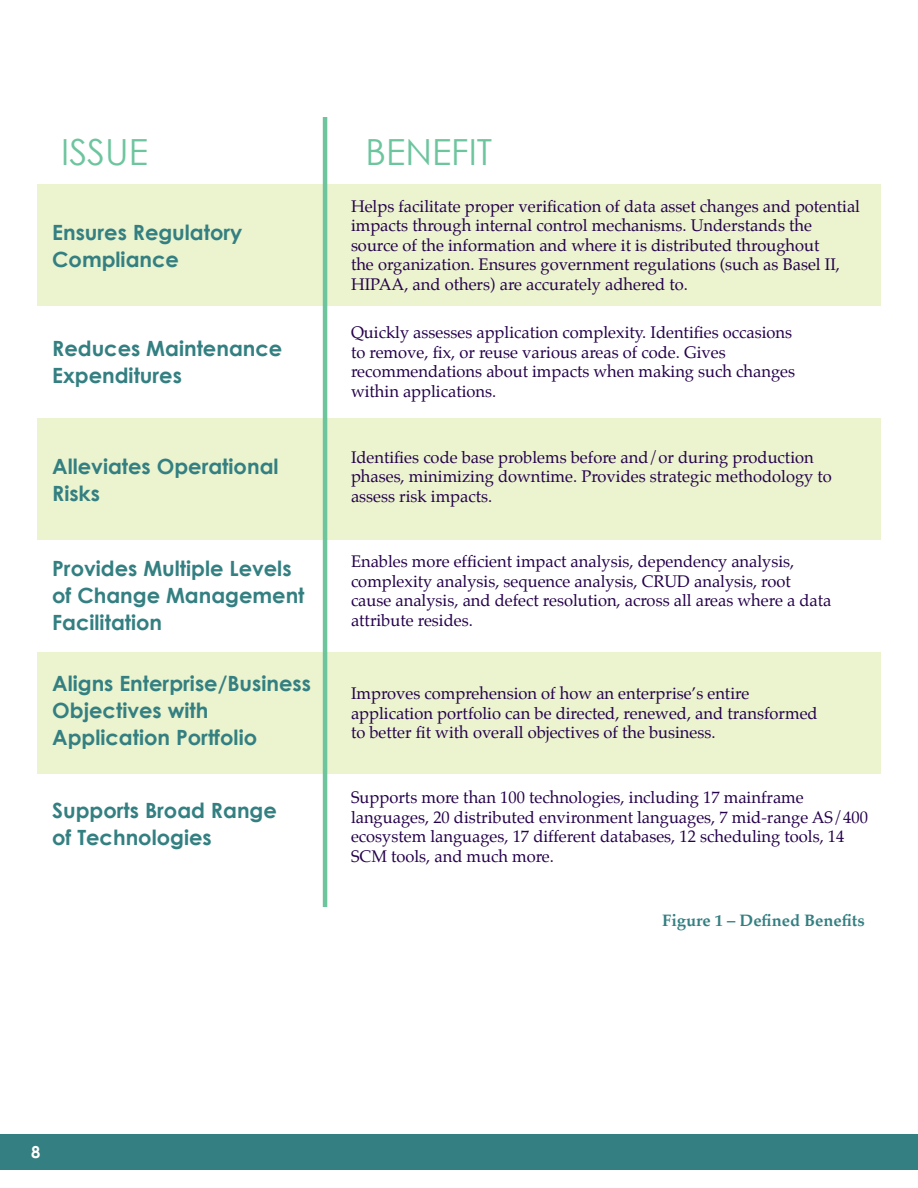
<style>
.page{position:relative;width:918px;height:1188px;background:#fff}
.page>*{position:absolute;margin:0;border:0;box-sizing:border-box;transform-origin:0 0}
.table_TITLE{font:36px "Century Gothic";color:#6dc59e}
.table_left{font:700 21px/27px "Century Gothic";color:#337f81}
.table_right{font:16.5px/19.5px "Palatino";color:#24014b}
.figure_box{font:700 16.5px "Palatino";color:#337f81}
.t1{font:700 16.5px "Century Gothic";color:#fff}
</style>
<div class="page">
<div style="left:0;top:1134px;width:918px;height:36px;background:#337f81"></div>
<div style="left:37px;top:652px;width:844px;height:122px;background:#ebf3cf"></div>
<div style="left:37px;top:418px;width:844px;height:122px;background:#ebf3cf"></div>
<div style="left:37px;top:184px;width:844px;height:122px;background:#ebf3cf"></div>
<hr style="left:323px;top:117px;width:4px;height:790px;background:#6dc59e">
<p class="table_TITLE" style="left:61px;top:130px;width:88px">ISSUE</p>
<p class="table_TITLE" style="left:365px;top:130px;width:128px">BENEFIT</p>
<p class="table_left" style="left:52px;top:219px;width:192px">Ensures Regulatory<br>Compliance</p>
<p class="table_left" style="left:52px;top:334px;width:232px">Reduces Maintenance<br>Expenditures</p>
<p class="table_left" style="left:52px;top:452px;width:228px">Alleviates Operational<br>Risks</p>
<p class="table_left" style="left:52px;top:554px;width:254px">Provides Multiple Levels of Change Management<br>Facilitation</p>
<p class="table_left" style="left:52px;top:669px;width:260px">Aligns Enterprise/Business<br>Objectives with<br>Application Portfolio</p>
<p class="table_left" style="left:52px;top:796px;width:226px">Supports Broad Range of Technologies</p>
<p class="table_right" style="left:351px;top:196px;width:511px">Helps facilitate proper verification of data asset changes and potential impacts through internal control mechanisms. Understands the source of the information and where it is distributed throughout<br>the organization. Ensures government regulations (such as Basel II, HIPAA, and others) are accurately adhered to.</p>
<p class="table_right" style="left:351px;top:323px;width:446px">Quickly assesses application complexity. Identifies occasions to remove, fix, or reuse various areas of code. Gives recommendations about impacts when making such changes within applications.</p>
<p class="table_right" style="left:351px;top:447px;width:482px">Identifies code base problems before and/or during production phases, minimizing downtime. Provides strategic methodology to assess risk impacts.</p>
<p class="table_right" style="left:351px;top:552px;width:482px">Enables more efficient impact analysis, dependency analysis, complexity analysis, sequence analysis, CRUD analysis, root cause analysis, and defect resolution, across all areas where a data attribute resides.</p>
<p class="table_right" style="left:351px;top:684px;width:468px">Improves comprehension of how an enterprise’s entire application portfolio can be directed, renewed, and transformed to better fit with overall objectives of the business.</p>
<p class="table_right" style="left:351px;top:788px;width:519px">Supports more than 100 technologies, including 17 mainframe languages, 20 distributed environment languages, 7 mid-range AS/400 ecosystem languages, 17 different databases, 12 scheduling tools, 14<br>SCM tools, and much more.</p>
<p class="figure_box" style="left:662px;top:906px;width:204px">Figure 1 – Defined Benefits</p>
<p class="t1" style="left:31px;top:1141px;width:11px">8</p>
</div>
